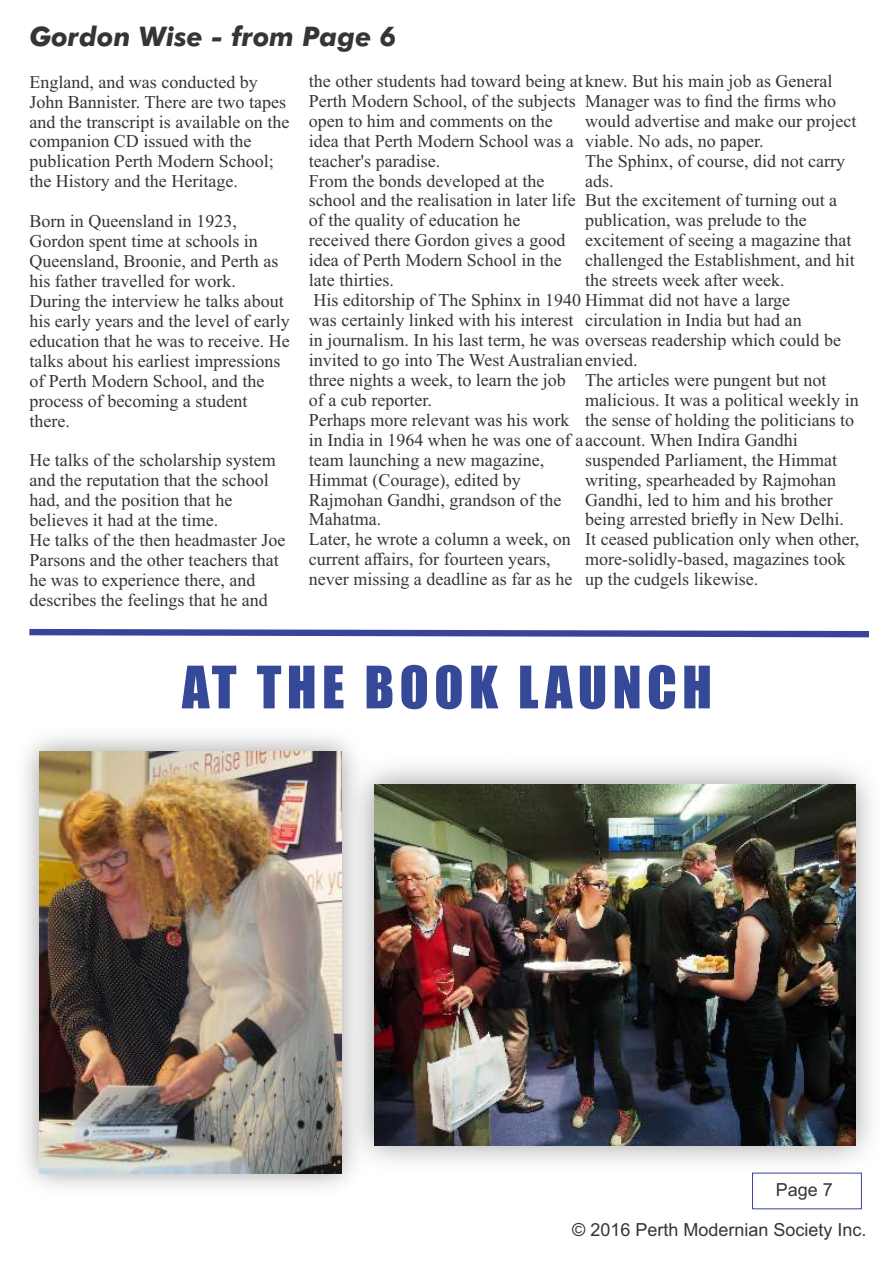
<style>
.page{position:relative;width:893px;height:1263px;background:#fff}
.page>*{position:absolute;margin:0;border:0;box-sizing:border-box;transform-origin:0 0}
.t1{font:54px "Impact";letter-spacing:.095em;color:#364898}
.t2{font:italic 700 27px "Futura BT";color:#373435}
.t3{font:18px/20px "Times New Roman";color:#373435}
.t4{font:18px "Arial";color:#373435}
</style>
<div class="page">
<svg style="left:29px;top:628px;width:840px;height:10px"></svg>
<img style="left:387px;top:767px;width:485px;height:432px">
<img style="left:387px;top:785px;width:468px;height:360px">
<img style="left:25px;top:737px;width:362px;height:450px">
<img style="left:40px;top:752px;width:302px;height:421px">
<h2 class="t2" style="left:29px;top:26px;width:368px">Gordon Wise - from Page 6</h2>
<p class="t3" style="left:29px;top:73px;width:261px">England, and was conducted by<br>John Bannister. There are two tapes and the transcript is available on the companion CD issued with the publication Perth Modern School; the History and the Heritage.</p>
<p class="t3" style="left:29px;top:213px;width:262px">Born in Queensland in 1923,<br>Gordon spent time at schools in<br>Queensland, Broonie, and Perth as his father travelled for work.<br>During the interview he talks about his early years and the level of early education that he was to receive. He talks about his earliest impressions of Perth Modern School, and the process of becoming a student there.</p>
<p class="t3" style="left:29px;top:452px;width:257px">He talks of the scholarship system and the reputation that the school had, and the position that he believes it had at the time.<br>He talks of the then headmaster Joe<br>Parsons and the other teachers that he was to experience there, and describes the feelings that he and</p>
<p class="t3" style="left:309px;top:73px;width:534px">the other students had toward being atknew. But his main job as General Perth Modern School, of the subjects<br>open to him and comments on the<br>idea that Perth Modern School was a<br>teacher's paradise.<br>From the bonds developed at the<br>school and the realisation in later life<br>of the quality of education he<br>received there Gordon gives a good<br>idea of Perth Modern School in the<br>late thirties.<br>His editorship of The Sphinx in 1940 Himmat did not have a large<br>was certainly linked with his interest<br>in journalism. In his last term, he was overseas readership which could be invited to go into The West Australianenvied.<br>three nights a week, to learn the job<br>of a cub reporter.<br>Perhaps more relevant was his work<br>in India in 1964 when he was one of aaccount. When Indira Gandhi<br>team launching a new magazine,<br>Himmat (Courage), edited by<br>Rajmohan Gandhi, grandson of the<br>Mahatma.<br>Later, he wrote a column a week, on<br>current affairs, for fourteen years,<br>never missing a deadline as far as he</p>
<p class="t3" style="left:585px;top:92px;width:273px">Manager was to find the firms who would advertise and make our project viable. No ads, no paper.<br>The Sphinx, of course, did not carry ads.<br>But the excitement of turning out a publication, was prelude to the excitement of seeing a magazine that challenged the Establishment, and hit the streets week after week.</p>
<p class="t3" style="left:585px;top:312px;width:218px">circulation in India but had an</p>
<p class="t3" style="left:585px;top:372px;width:275px">The articles were pungent but not malicious. It was a political weekly in the sense of holding the politicians to</p>
<p class="t3" style="left:585px;top:451px;width:276px">suspended Parliament, the Himmat writing, spearheaded by Rajmohan Gandhi, led to him and his brother being arrested briefly in New Delhi.<br>It ceased publication only when other, more-solidly-based, magazines took up the cudgels likewise.</p>
<h1 class="t1" style="left:182px;top:666px;width:531px">AT THE BOOK LAUNCH</h1>
<p class="t4" style="left:776px;top:1182px;width:59px">Page 7</p>
<p class="t4" style="left:572px;top:1223px;width:296px">© 2016 Perth Modernian Society Inc.</p>
</div>
